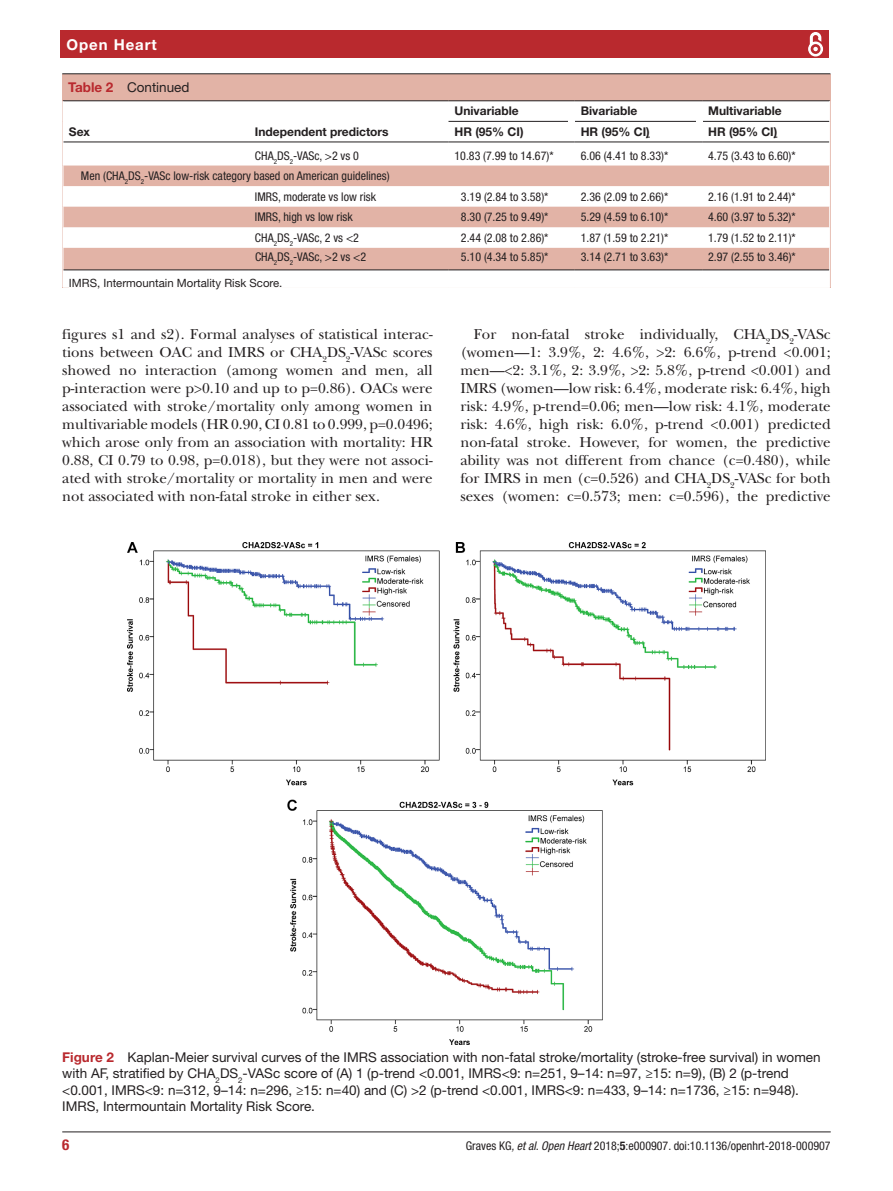
<style>
.page{position:relative;width:893px;height:1191px;background:#fff}
.page>*{position:absolute;margin:0;border:0;box-sizing:border-box;transform-origin:0 0}
.t1{font:15px/18px "New Baskerville";color:#231f20;text-align:justify}
.t2{font:700 15px "Helvetica Neue LT Std";letter-spacing:.065em;color:#fff}
.t3{font:700 condensed 15px "Helvetica Neue LT Std";color:#b9292e}
.t4{font:13.5px/16.2px "Helvetica Neue LT Std";color:#231f20}
.t5{font:condensed 12px/20.5px "Helvetica Neue LT Std";color:#231f20}
.t6{font:700 12px "Helvetica Neue LT Std";color:#231f20}
.t7{font:11.4px "Helvetica Neue LT Std";color:#231f20}
.s1{font-weight:700;color:#b9292e}
.s2{font-style:italic}
.s3{font-weight:700}
</style>
<div class="page">
<div style="left:61px;top:31px;width:768px;height:27px;background:#b9292e"></div>
<hr style="left:62px;top:1131px;width:769px;height:1px;background:#231f20">
<svg style="left:808px;top:32px;width:15px;height:25px"></svg>
<div style="left:812px;top:45px;width:7px;height:8px;border:1px solid #b9292e;border-radius:50%"></div>
<div style="left:62px;top:92px;width:768px;height:195px;background:#e2b3a6"></div>
<svg style="left:64px;top:101px;width:765px;height:186px;fill:#fff"></svg>
<hr style="left:63px;top:142px;width:186px;height:1px;background:#231f20">
<hr style="left:249px;top:142px;width:199px;height:1px;background:#231f20">
<hr style="left:63px;top:100px;width:186px;height:1px;background:#231f20">
<hr style="left:249px;top:100px;width:199px;height:1px;background:#231f20">
<hr style="left:448px;top:100px;width:127px;height:1px;background:#231f20">
<hr style="left:575px;top:100px;width:127px;height:1px;background:#231f20">
<hr style="left:702px;top:100px;width:128px;height:1px;background:#231f20">
<hr style="left:448px;top:121px;width:127px;height:1px;background:#231f20">
<hr style="left:448px;top:142px;width:127px;height:1px;background:#231f20">
<hr style="left:575px;top:121px;width:127px;height:1px;background:#231f20">
<hr style="left:575px;top:142px;width:127px;height:1px;background:#231f20">
<hr style="left:702px;top:121px;width:128px;height:1px;background:#231f20">
<hr style="left:702px;top:142px;width:128px;height:1px;background:#231f20">
<hr style="left:249px;top:269px;width:199px;height:1px;background:#231f20">
<hr style="left:448px;top:269px;width:127px;height:1px;background:#231f20">
<hr style="left:575px;top:269px;width:127px;height:1px;background:#231f20">
<hr style="left:63px;top:269px;width:186px;height:1px;background:#231f20">
<hr style="left:702px;top:269px;width:128px;height:1px;background:#231f20">
<svg style="left:63px;top:101px;width:1px;height:186px"></svg>
<svg style="left:829px;top:101px;width:1px;height:185px"></svg>
<hr style="left:69px;top:286px;width:761px;height:2px;background:#fff">
<svg style="left:569px;top:119px;width:6px;height:5px"></svg>
<svg style="left:696px;top:119px;width:6px;height:5px"></svg>
<div style="left:62px;top:74px;width:768px;height:18px;background:#e2b3a6"></div>
<hr style="left:62px;top:73px;width:768px;height:1px;background:#231f20">
<img style="left:127px;top:542px;width:638px;height:502px">
<p class="t2" style="left:66px;top:35px;width:92px">Open Heart</p>
<p class="t4" style="left:68px;top:79px;width:123px"><span class="s1">Table 2</span> Continued</p>
<p class="t6" style="left:69px;top:124px;width:23px">Sex</p>
<p class="t6" style="left:255px;top:124px;width:135px">Independent predictors</p>
<p class="t6" style="left:454px;top:104px;width:66px">Univariable</p>
<p class="t6" style="left:581px;top:104px;width:58px">Bivariable</p>
<p class="t6" style="left:708px;top:104px;width:75px">Multivariable</p>
<p class="t6" style="left:454px;top:124px;width:71px">HR (95% CI)</p>
<p class="t6" style="left:581px;top:124px;width:71px">HR (95% CI)</p>
<p class="t6" style="left:708px;top:124px;width:71px">HR (95% CI)</p>
<p class="t5" style="left:255px;top:145px;width:106px">CHA<sub>2</sub>DS<sub>2</sub>-VASc, &gt;2 vs 0</p>
<p class="t5" style="left:454px;top:145px;width:101px">10.83 (7.99 to 14.67)*</p>
<p class="t5" style="left:581px;top:145px;width:89px">6.06 (4.41 to 8.33)*</p>
<p class="t5" style="left:708px;top:145px;width:89px">4.75 (3.43 to 6.60)*</p>
<p class="t5" style="left:255px;top:165px;width:136px;text-indent:-174px">Men (CHA<sub>2</sub>DS<sub>2</sub>-VASc low-risk category based on American guidelines)<br>IMRS, moderate vs low risk</p>
<p class="t5" style="left:461px;top:186px;width:89px">3.19 (2.84 to 3.58)*</p>
<p class="t5" style="left:581px;top:186px;width:89px">2.36 (2.09 to 2.66)*</p>
<p class="t5" style="left:708px;top:186px;width:89px">2.16 (1.91 to 2.44)*</p>
<p class="t5" style="left:255px;top:207px;width:99px">IMRS, high vs low risk</p>
<p class="t5" style="left:461px;top:207px;width:89px">8.30 (7.25 to 9.49)*</p>
<p class="t5" style="left:581px;top:207px;width:89px">5.29 (4.59 to 6.10)*</p>
<p class="t5" style="left:708px;top:207px;width:89px">4.60 (3.97 to 5.32)*</p>
<p class="t5" style="left:255px;top:227px;width:106px">CHA<sub>2</sub>DS<sub>2</sub>-VASc, 2 vs &lt;2</p>
<p class="t5" style="left:461px;top:227px;width:89px">2.44 (2.08 to 2.86)*</p>
<p class="t5" style="left:581px;top:227px;width:89px">1.87 (1.59 to 2.21)*</p>
<p class="t5" style="left:708px;top:227px;width:89px">1.79 (1.52 to 2.11)*</p>
<p class="t5" style="left:255px;top:246px;width:113px">CHA<sub>2</sub>DS<sub>2</sub>-VASc, &gt;2 vs &lt;2</p>
<p class="t5" style="left:461px;top:246px;width:89px">5.10 (4.34 to 5.85)*</p>
<p class="t5" style="left:581px;top:246px;width:89px">3.14 (2.71 to 3.63)*</p>
<p class="t5" style="left:708px;top:246px;width:89px">2.97 (2.55 to 3.46)*</p>
<p class="t7" style="left:69px;top:276px;width:215px">IMRS, Intermountain Mortality Risk Score.</p>
<p class="t1" style="left:62px;top:325px;width:372px">figures s1 and s2). Formal analyses of statistical interac&shy;tions between OAC and IMRS or CHA<sub>2</sub>DS<sub>2</sub>-VASc scores showed no interaction (among women and men, all p-interaction were p&gt;0.10 and up to p=0.86). OACs were associated with stroke/mortality only among women in multivariable models (HR 0.90, CI 0.81 to 0.999, p=0.0496; which arose only from an association with mortality: HR 0.88, CI 0.79 to 0.98, p=0.018), but they were not associ&shy;ated with stroke/mortality or mortality in men and were not associated with non-fatal stroke in either sex.</p>
<p class="t1" style="left:460px;top:325px;width:372px;text-indent:14px">For non-fatal stroke individually, CHA<sub>2</sub>DS<sub>2</sub>-VASc (women—1: 3.9%, 2: 4.6%, &gt;2: 6.6%, p-trend &lt;0.001; men—&lt;2: 3.1%, 2: 3.9%, &gt;2: 5.8%, p-trend &lt;0.001) and IMRS (women—low risk: 6.4%, moderate risk: 6.4%, high risk: 4.9%, p-trend=0.06; men—low risk: 4.1%, moderate risk: 4.6%, high risk: 6.0%, p-trend &lt;0.001) predicted non-fatal stroke. However, for women, the predictive ability was not different from chance (c=0.480), while for IMRS in men (c=0.526) and CHA<sub>2</sub>DS<sub>2</sub>-VASc for both sexes (women: c=0.573; men: c=0.596), the predictive</p>
<p class="t4" style="left:62px;top:1049px;width:760px"><span class="s1">Figure 2</span> Kaplan-Meier survival curves of the IMRS association with non-fatal stroke/mortality (stroke-free survival) in women with AF, stratified by CHA<sub>2</sub>DS<sub>2</sub>-VASc score of (A) 1 (p-trend &lt;0.001, IMRS&lt;9: n=251, 9–14: n=97, ≥15: n=9), (B) 2 (p-trend &lt;0.001, IMRS&lt;9: n=312, 9–14: n=296, ≥15: n=40) and (C) &gt;2 (p-trend &lt;0.001, IMRS&lt;9: n=433, 9–14: n=1736, ≥15: n=948).<br>IMRS, Intermountain Mortality Risk Score.</p>
<p class="t3" style="left:62px;top:1135px;width:9px">6</p>
<p class="t5" style="left:466px;top:1135px;width:366px">Graves KG<span class="s2">, et al. Open Heart</span> 2018;<span class="s3">5</span>:e000907. doi:10.1136/openhrt-2018-000907</p>
</div>
